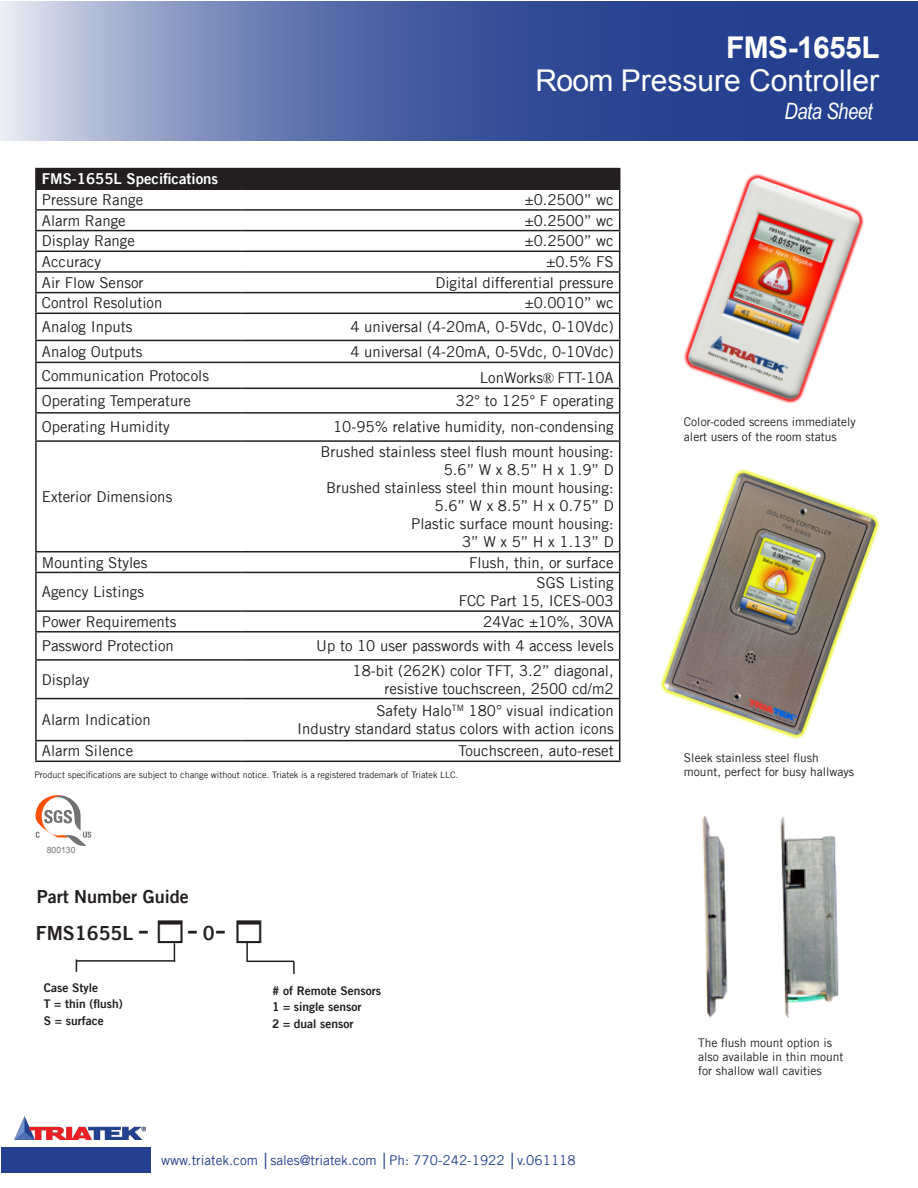
<style>
.page{position:relative;width:918px;height:1188px;background:#fff}
.page>*{position:absolute;margin:0;border:0;box-sizing:border-box;transform-origin:0 0}
.t1{font:30px/33px "Arial";color:#fffffd;text-align:right}
.t2{font:italic 22.5px "Arial Narrow";letter-spacing:-.02em;color:#fff}
.t3{font:19.5px "Trade Gothic LT Bold Two";color:#231f20}
.t4{font:18px "Trade Gothic LT Bold Two";color:#231f20}
.t5{font:15px/18px "Trade Gothic LT";color:#231f20;text-align:right}
.t6{font:15px "Trade Gothic LT Bold Two";color:#fff}
.t7{font:13.5px "Trade Gothic LT";color:#25408f}
.t8{font:12px/14.4px "Trade Gothic LT";color:#231f20}
.t9{font:12px/16.5px "Trade Gothic LT Bold Two";color:#231f20}
.t10{font:9px "Trade Gothic LT";color:#231f20}
.t11{font:8.7px "Arial";color:#717271}
.s1{font-weight:700}
.s2{font-family:"Times New Roman"}
.s3{font-family:"Times New Roman";font-size:34.5px}
.s4{font-family:"Arial Narrow"}
</style>
<div class="page">
<div style="left:36px;top:169px;width:584px;height:20px;background:#231f20"></div>
<svg style="left:37px;top:190px;width:582px;height:571px"></svg>
<hr style="left:35px;top:231px;width:2px;height:20px;background:#231f20">
<hr style="left:35px;top:251px;width:206px;height:1px;background:#231f20">
<hr style="left:241px;top:251px;width:379px;height:1px;background:#231f20">
<hr style="left:35px;top:271px;width:206px;height:2px;background:#231f20">
<svg style="left:35px;top:252px;width:2px;height:40px"></svg>
<hr style="left:241px;top:271px;width:379px;height:2px;background:#231f20">
<hr style="left:35px;top:292px;width:206px;height:1px;background:#231f20">
<hr style="left:35px;top:293px;width:2px;height:20px;background:#231f20">
<hr style="left:241px;top:292px;width:379px;height:1px;background:#231f20">
<hr style="left:35px;top:313px;width:206px;height:1px;background:#231f20">
<hr style="left:35px;top:314px;width:2px;height:26px;background:#231f20">
<hr style="left:241px;top:313px;width:379px;height:1px;background:#231f20">
<hr style="left:35px;top:340px;width:206px;height:1px;background:#231f20">
<hr style="left:35px;top:341px;width:2px;height:21px;background:#231f20">
<hr style="left:241px;top:340px;width:379px;height:1px;background:#231f20">
<hr style="left:35px;top:362px;width:206px;height:1px;background:#231f20">
<hr style="left:35px;top:363px;width:2px;height:25px;background:#231f20">
<hr style="left:241px;top:362px;width:379px;height:1px;background:#231f20">
<hr style="left:35px;top:388px;width:206px;height:1px;background:#231f20">
<hr style="left:35px;top:389px;width:2px;height:23px;background:#231f20">
<hr style="left:241px;top:388px;width:379px;height:1px;background:#231f20">
<hr style="left:35px;top:412px;width:206px;height:2px;background:#231f20">
<hr style="left:35px;top:414px;width:2px;height:26px;background:#231f20">
<hr style="left:241px;top:412px;width:379px;height:2px;background:#231f20">
<hr style="left:35px;top:440px;width:206px;height:2px;background:#231f20">
<hr style="left:35px;top:442px;width:2px;height:109px;background:#231f20">
<hr style="left:241px;top:440px;width:379px;height:2px;background:#231f20">
<hr style="left:35px;top:551px;width:206px;height:2px;background:#231f20">
<svg style="left:35px;top:553px;width:2px;height:19px"></svg>
<hr style="left:241px;top:551px;width:379px;height:2px;background:#231f20">
<hr style="left:35px;top:572px;width:206px;height:1px;background:#231f20">
<hr style="left:35px;top:573px;width:2px;height:37px;background:#231f20">
<hr style="left:241px;top:572px;width:379px;height:1px;background:#231f20">
<hr style="left:35px;top:610px;width:206px;height:2px;background:#231f20">
<svg style="left:35px;top:612px;width:2px;height:19px"></svg>
<hr style="left:241px;top:610px;width:379px;height:2px;background:#231f20">
<hr style="left:35px;top:631px;width:206px;height:2px;background:#231f20">
<hr style="left:35px;top:633px;width:2px;height:26px;background:#231f20">
<hr style="left:241px;top:631px;width:379px;height:2px;background:#231f20">
<hr style="left:35px;top:659px;width:206px;height:2px;background:#231f20">
<hr style="left:35px;top:661px;width:2px;height:37px;background:#231f20">
<hr style="left:241px;top:659px;width:379px;height:2px;background:#231f20">
<hr style="left:35px;top:698px;width:206px;height:1px;background:#231f20">
<hr style="left:35px;top:699px;width:2px;height:41px;background:#231f20">
<hr style="left:241px;top:698px;width:379px;height:1px;background:#231f20">
<hr style="left:35px;top:740px;width:206px;height:1px;background:#231f20">
<hr style="left:35px;top:741px;width:2px;height:20px;background:#231f20">
<hr style="left:241px;top:740px;width:379px;height:1px;background:#231f20">
<hr style="left:35px;top:761px;width:206px;height:1px;background:#231f20">
<hr style="left:241px;top:761px;width:379px;height:1px;background:#231f20">
<hr style="left:35px;top:168px;width:206px;height:1px;background:#231f20">
<svg style="left:35px;top:169px;width:2px;height:61px"></svg>
<hr style="left:241px;top:168px;width:379px;height:1px;background:#231f20">
<svg style="left:619px;top:190px;width:1px;height:250px"></svg>
<hr style="left:35px;top:188px;width:206px;height:2px;background:#231f20">
<hr style="left:241px;top:188px;width:379px;height:2px;background:#231f20">
<hr style="left:35px;top:209px;width:206px;height:2px;background:#231f20">
<hr style="left:241px;top:209px;width:379px;height:2px;background:#231f20">
<hr style="left:35px;top:230px;width:206px;height:1px;background:#231f20">
<hr style="left:241px;top:230px;width:379px;height:1px;background:#231f20">
<svg style="left:0;top:1px;width:918px;height:140px;background:#556aa7"></svg>
<div style="left:1px;top:1147px;width:150px;height:26px;background:#25408f"></div>
<img style="left:15px;top:1116px;width:131px;height:23px">
<svg style="left:76px;top:959px;width:1px;height:13px"></svg>
<hr style="left:77px;top:960px;width:98px;height:2px;background:#231f20">
<hr style="left:247px;top:961px;width:47px;height:1px;background:#231f20">
<hr style="left:246px;top:942px;width:2px;height:20px;background:#231f20">
<svg style="left:293px;top:962px;width:2px;height:12px"></svg>
<img style="left:590px;top:441px;width:290px;height:322px">
<img style="left:684px;top:173px;width:180px;height:231px">
<img style="left:702px;top:816px;width:137px;height:202px">
<svg style="left:36px;top:795px;width:55px;height:51px"></svg>
<svg style="left:158px;top:943px;width:18px;height:19px"></svg>
<p class="t1" style="left:535px;top:31px;width:346px"><span class="s1">FMS-1655L<br></span>Room Pressure Controller</p>
<p class="t2" style="left:784px;top:96px;width:90px">Data Sheet</p>
<p class="t6" style="left:42px;top:170px;width:178px">FMS-1655L Specifications</p>
<p class="t5" style="left:42px;top:190px;width:103px">Pressure Range</p>
<p class="t5" style="left:525px;top:190px;width:90px">±0.2500” wc</p>
<p class="t5" style="left:42px;top:211px;width:85px">Alarm Range</p>
<p class="t5" style="left:525px;top:211px;width:90px">±0.2500” wc</p>
<p class="t5" style="left:42px;top:232px;width:94px">Display Range</p>
<p class="t5" style="left:525px;top:232px;width:90px">±0.2500” wc</p>
<p class="t5" style="left:42px;top:253px;width:61px">Accuracy</p>
<p class="t5" style="left:546px;top:253px;width:69px">±0.5% FS</p>
<p class="t5" style="left:42px;top:273px;width:103px">Air Flow Sensor</p>
<p class="t5" style="left:435px;top:273px;width:180px">Digital differential pressure</p>
<p class="t5" style="left:42px;top:294px;width:122px">Control Resolution</p>
<p class="t5" style="left:525px;top:294px;width:90px">±0.0010” wc</p>
<p class="t5" style="left:42px;top:318px;width:92px">Analog Inputs</p>
<p class="t5" style="left:350px;top:318px;width:265px">4 universal (4-20mA, 0-5Vdc, 0-10Vdc)</p>
<p class="t5" style="left:42px;top:342px;width:102px">Analog Outputs</p>
<p class="t5" style="left:350px;top:342px;width:265px">4 universal (4-20mA, 0-5Vdc, 0-10Vdc)</p>
<p class="t5" style="left:42px;top:366px;width:169px">Communication Protocols</p>
<p class="t5" style="left:480px;top:369px;width:135px">LonWorks<span class="s2">®</span> FTT-10A</p>
<p class="t5" style="left:42px;top:391px;width:151px">Operating Temperature</p>
<p class="t5" style="left:456px;top:391px;width:159px">32° to 125° F operating</p>
<p class="t5" style="left:42px;top:418px;width:129px">Operating Humidity</p>
<p class="t5" style="left:333px;top:418px;width:282px">10-95% relative humidity, non-condensing</p>
<p class="t5" style="left:42px;top:487px;width:132px">Exterior Dimensions</p>
<p class="t5" style="left:320px;top:442px;width:295px">Brushed stainless steel flush mount housing:<br>5.6” W x 8.5” H x 1.9” D</p>
<p class="t5" style="left:326px;top:478px;width:289px">Brushed stainless steel thin mount housing:<br>5.6” W x 8.5” H x 0.75” D</p>
<p class="t5" style="left:411px;top:514px;width:204px">Plastic surface mount housing:<br>3” W x 5” H x 1.13” D</p>
<p class="t5" style="left:42px;top:553px;width:107px">Mounting Styles</p>
<p class="t5" style="left:469px;top:553px;width:146px">Flush, thin, or surface</p>
<p class="t5" style="left:42px;top:583px;width:104px">Agency Listings</p>
<p class="t5" style="left:459px;top:574px;width:156px">SGS Listing<br>FCC Part 15, ICES-003</p>
<p class="t5" style="left:42px;top:612px;width:136px">Power Requirements</p>
<p class="t5" style="left:483px;top:612px;width:132px">24Vac ±10%, 30VA</p>
<p class="t5" style="left:42px;top:637px;width:134px">Password Protection</p>
<p class="t5" style="left:316px;top:637px;width:299px">Up to 10 user passwords with 4 access levels</p>
<p class="t5" style="left:42px;top:670px;width:49px">Display</p>
<p class="t5" style="left:353px;top:661px;width:263px">18-bit (262K) color TFT, 3.2” diagonal, resistive touchscreen, 2500 cd/m2</p>
<p class="t5" style="left:42px;top:711px;width:110px">Alarm Indication</p>
<p class="t5" style="left:376px;top:702px;width:239px">Safety Halo<sup>TM</sup> 180° visual indication</p>
<p class="t5" style="left:297px;top:720px;width:318px">Industry standard status colors with action icons</p>
<p class="t5" style="left:42px;top:742px;width:93px">Alarm Silence</p>
<p class="t5" style="left:458px;top:742px;width:157px">Touchscreen, auto-reset</p>
<p class="t10" style="left:34px;top:769px;width:426px">Product specifications are subject to change without notice. Triatek is a registered trademark of Triatek LLC.</p>
<p class="t11" style="left:47px;top:844px;width:30px">800130</p>
<p class="t4" style="left:37px;top:886px;width:153px">Part Number Guide</p>
<p class="t3" style="left:36px;top:921px;width:192px">FMS1655L <span class="s3">- -</span> 0<span class="s3">-</span></p>
<p class="t9" style="left:44px;top:979px;width:80px">Case Style<br>T = thin (flush)<br>S = surface</p>
<p class="t9" style="left:272px;top:982px;width:110px"># of Remote Sensors<br>1 = single sensor<br>2 = dual sensor</p>
<p class="t7" style="left:161px;top:1152px;width:416px">www.triatek.com <span class="s4">│</span>sales@triatek.com <span class="s4">│</span>Ph: 770-242-1922 <span class="s4">│</span>v.061118</p>
<p class="t8" style="left:684px;top:415px;width:173px">Color-coded screens immediately alert users of the room status</p>
<p class="t8" style="left:684px;top:750px;width:172px">Sleek stainless steel flush mount, perfect for busy hallways</p>
<p class="t8" style="left:698px;top:1035px;width:147px">The flush mount option is also available in thin mount for shallow wall cavities</p>
</div>
